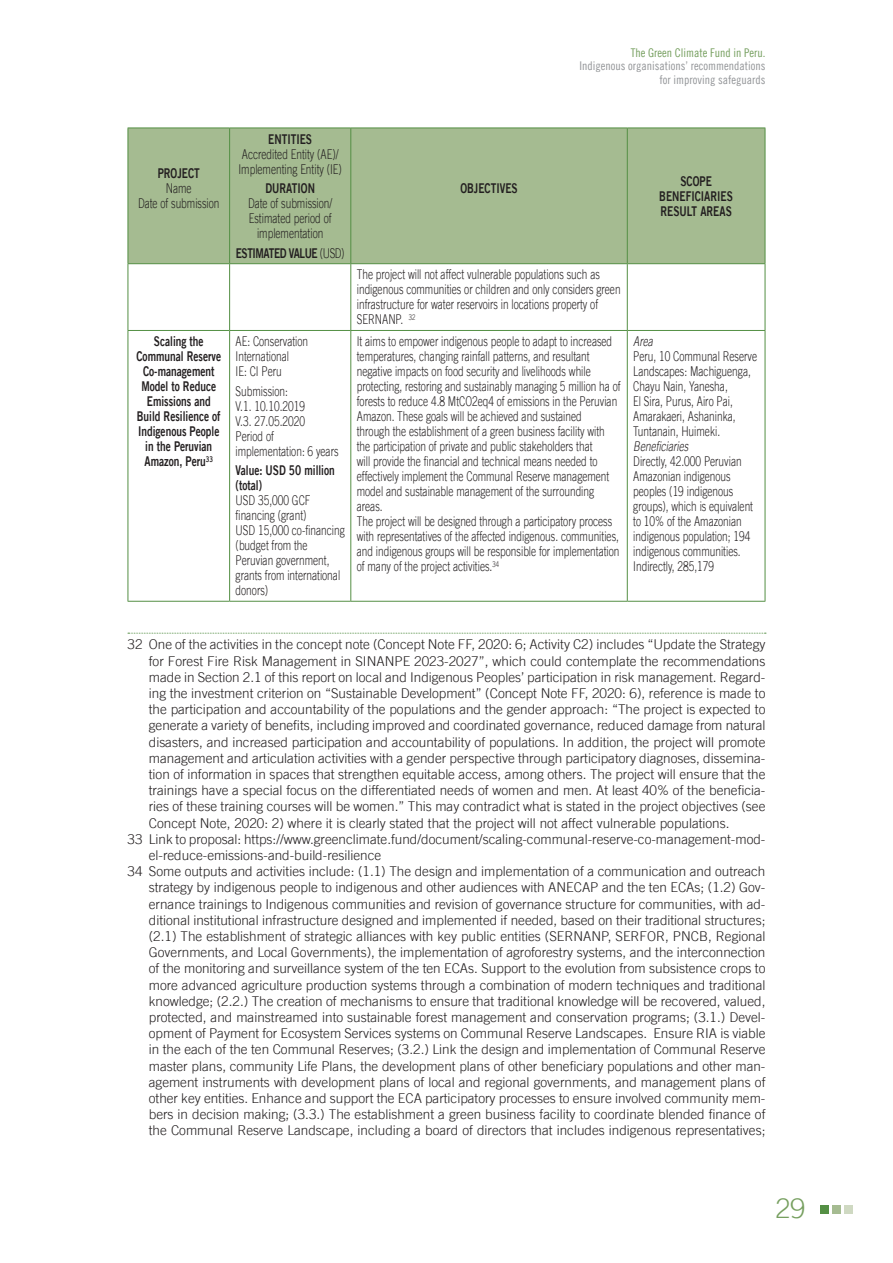
<style>
.page{position:relative;width:893px;height:1263px;background:#fff}
.page>*{position:absolute;margin:0;border:0;box-sizing:border-box;transform-origin:0 0}
.t1{font:300 27px "Trade Gothic LT";color:#769f5f}
.Pie_nota{font:300 13.5px/16.2px "Trade Gothic LT";color:#231f20;text-align:justify}
.Pie_nota-2{font:300 13.5px/15px "Trade Gothic LT";color:#231f20;scale:.75 1}
.t2{font:13.5px/15px "Trade Gothic LT Bold Two";color:#231f20;text-align:center;scale:.75 1}
.t3{font:13.5px "Trade Gothic LT Bold Two";letter-spacing:-.04em;color:#231f20;scale:.75 1}
.t4{font:italic 300 13.5px "Trade Gothic LT";color:#231f20;scale:.75 1}
.t5{font:12px/13.5px "Trade Gothic LT Cond Eighteen";color:#939598;text-align:right}
.t6{font:12px "Trade Gothic LT Cond Eighteen";color:#769f5f}
.s1{font-family:"Trade Gothic LT";font-weight:300}
</style>
<div class="page">
<div style="left:821px;top:1205px;width:8px;height:9px;background:#548f44"></div>
<div style="left:832px;top:1205px;width:9px;height:9px;background:#a5bb91"></div>
<div style="left:844px;top:1205px;width:8px;height:9px;background:#cfd9c2"></div>
<div style="left:129px;top:129px;width:636px;height:134px;background:#a5bb91"></div>
<hr style="left:128px;top:128px;width:102px;height:1px;background:#548f44">
<hr style="left:128px;top:128px;width:1px;height:135px;background:#548f44">
<hr style="left:230px;top:128px;width:121px;height:1px;background:#548f44">
<hr style="left:229px;top:128px;width:1px;height:135px;background:#548f44">
<hr style="left:351px;top:128px;width:276px;height:1px;background:#548f44">
<hr style="left:350px;top:128px;width:1px;height:135px;background:#548f44">
<hr style="left:627px;top:128px;width:138px;height:1px;background:#548f44">
<hr style="left:627px;top:128px;width:1px;height:135px;background:#548f44">
<hr style="left:765px;top:128px;width:1px;height:135px;background:#548f44">
<hr style="left:128px;top:263px;width:102px;height:1px;background:#548f44">
<hr style="left:230px;top:263px;width:121px;height:1px;background:#548f44">
<hr style="left:351px;top:263px;width:276px;height:1px;background:#548f44">
<hr style="left:627px;top:263px;width:138px;height:1px;background:#548f44">
<hr style="left:128px;top:264px;width:1px;height:66px;background:#548f44">
<hr style="left:229px;top:264px;width:1px;height:66px;background:#548f44">
<hr style="left:350px;top:264px;width:1px;height:66px;background:#548f44">
<hr style="left:627px;top:264px;width:1px;height:66px;background:#548f44">
<hr style="left:765px;top:264px;width:1px;height:66px;background:#548f44">
<hr style="left:128px;top:331px;width:1px;height:270px;background:#548f44">
<hr style="left:229px;top:331px;width:1px;height:270px;background:#548f44">
<hr style="left:350px;top:331px;width:1px;height:270px;background:#548f44">
<hr style="left:627px;top:331px;width:1px;height:270px;background:#548f44">
<hr style="left:765px;top:331px;width:1px;height:270px;background:#548f44">
<hr style="left:128px;top:330px;width:102px;height:1px;background:#548f44">
<hr style="left:230px;top:330px;width:121px;height:1px;background:#548f44">
<hr style="left:351px;top:330px;width:276px;height:1px;background:#548f44">
<hr style="left:627px;top:330px;width:138px;height:1px;background:#548f44">
<hr style="left:128px;top:601px;width:102px;height:1px;background:#548f44">
<hr style="left:230px;top:601px;width:121px;height:1px;background:#548f44">
<hr style="left:351px;top:601px;width:276px;height:1px;background:#548f44">
<hr style="left:627px;top:601px;width:138px;height:1px;background:#548f44">
<svg style="left:128px;top:633px;width:638px;height:1px"></svg>
<p class="t6" style="left:631px;top:45px;width:136px">The Green Climate Fund in Peru.</p>
<p class="t5" style="left:579px;top:59px;width:187px">Indigenous organisations’ recommendations for improving safeguards</p>
<p class="t2" style="left:158px;top:166px;width:58px">PROJECT</p>
<p class="Pie_nota-2" style="left:166px;top:181px;width:36px">Name</p>
<p class="Pie_nota-2" style="left:138px;top:196px;width:110px">Date of submission</p>
<p class="t2" style="left:268px;top:131px;width:60px">ENTITIES</p>
<p class="Pie_nota-2" style="left:238px;top:146px;width:140px">Accredited Entity (AE)/<br>Implementing Entity (IE)</p>
<p class="t2" style="left:265px;top:181px;width:68px">DURATION</p>
<p class="Pie_nota-2" style="left:248px;top:196px;width:114px">Date of submission/</p>
<p class="Pie_nota-2" style="left:249px;top:211px;width:112px;text-align:center">Estimated period of implementation</p>
<p class="t3" style="left:236px;top:244px;width:147px">ESTIMATED VALUE <span class="s1">(USD)</span></p>
<p class="t2" style="left:136px;top:334px;width:114px">Scaling the<br>Communal Reserve<br>Co-management<br>Model to Reduce<br>Emissions and<br>Build Resilience of<br>Indigenous People in the Peruvian<br>Amazon, Peru<sup>33</sup></p>
<p class="Pie_nota-2" style="left:236px;top:334px;width:98px">AE: Conservation<br>International</p>
<p class="Pie_nota-2" style="left:236px;top:364px;width:63px">IE: CI Peru</p>
<p class="Pie_nota-2" style="left:236px;top:383px;width:71px">Submission:</p>
<p class="Pie_nota-2" style="left:236px;top:398px;width:94px">V.1. 10.10.2019</p>
<p class="Pie_nota-2" style="left:236px;top:413px;width:94px">V.3. 27.05.2020</p>
<p class="Pie_nota-2" style="left:236px;top:428px;width:139px">Period of implementation: 6 years</p>
<p class="t2" style="left:236px;top:463px;width:134px;text-align:left">Value: USD 50 million (total)</p>
<p class="Pie_nota-2" style="left:236px;top:493px;width:101px">USD 35,000 GCF financing (grant)</p>
<p class="Pie_nota-2" style="left:236px;top:523px;width:147px">USD 15,000 co-financing (budget from the<br>Peruvian government, grants from international donors)</p>
<p class="t2" style="left:460px;top:181px;width:78px">OBJECTIVES</p>
<p class="Pie_nota-2" style="left:357px;top:267px;width:353px">The project will not affect vulnerable populations such as indigenous communities or children and only considers green infrastructure for water reservoirs in locations property of SERNANP. <sup>32</sup></p>
<p class="Pie_nota-2" style="left:357px;top:334px;width:353px">It aims to empower indigenous people to adapt to increased temperatures, changing rainfall patterns, and resultant negative impacts on food security and livelihoods while protecting, restoring and sustainably managing 5 million ha of forests to reduce 4.8 MtCO2eq4 of emissions in the Peruvian Amazon. These goals will be achieved and sustained<br>through the establishment of a green business facility with the participation of private and public stakeholders that<br>will provide the financial and technical means needed to effectively implement the Communal Reserve management model and sustainable management of the surrounding areas.</p>
<p class="Pie_nota-2" style="left:357px;top:514px;width:352px">The project will be designed through a participatory process with representatives of the affected indigenous. communities, and indigenous groups will be responsible for implementation of many of the project activities.<sup>34</sup></p>
<p class="t2" style="left:680px;top:173px;width:43px">SCOPE</p>
<p class="t2" style="left:659px;top:188px;width:100px">BENEFICIARIES</p>
<p class="t2" style="left:660px;top:203px;width:97px">RESULT AREAS</p>
<p class="t4" style="left:633px;top:333px;width:28px">Area</p>
<p class="Pie_nota-2" style="left:633px;top:349px;width:167px">Peru, 10 Communal Reserve<br>Landscapes: Machiguenga,<br>Chayu Nain, Yanesha,<br>El Sira, Purus, Airo Pai,<br>Amarakaeri, Ashaninka,<br>Tuntanain, Huimeki.</p>
<p class="t4" style="left:633px;top:438px;width:75px">Beneficiaries</p>
<p class="Pie_nota-2" style="left:633px;top:454px;width:161px">Directly, 42.000 Peruvian<br>Amazonian indigenous peoples (19 indigenous groups), which is equivalent to 10% of the Amazonian indigenous population; 194 indigenous communities.</p>
<p class="Pie_nota-2" style="left:633px;top:559px;width:109px">Indirectly, 285,179</p>
<p class="Pie_nota" style="left:149px;top:636px;width:618px;text-indent:-21px">32 One of the activities in the concept note (Concept Note FF, 2020: 6; Activity C2) includes “Update the Strategy for Forest Fire Risk Management in SINANPE 2023-2027”, which could contemplate the recommendations made in Section 2.1 of this report on local and Indigenous Peoples’ participation in risk management. Regard&shy;ing the investment criterion on “Sustainable Development” (Concept Note FF, 2020: 6), reference is made to the participation and accountability of the populations and the gender approach: “The project is expected to generate a variety of benefits, including improved and coordinated governance, reduced damage from natural disasters, and increased participation and accountability of populations. In addition, the project will promote management and articulation activities with a gender perspective through participatory diagnoses, dissemina&shy;tion of information in spaces that strengthen equitable access, among others. The project will ensure that the trainings have a special focus on the differentiated needs of women and men. At least 40% of the beneficia&shy;ries of these training courses will be women.” This may contradict what is stated in the project objectives (see Concept Note, 2020: 2) where it is clearly stated that the project will not affect vulnerable populations.</p>
<p class="Pie_nota" style="left:149px;top:831px;width:618px;text-indent:-21px">33 Link to proposal: https://www.greenclimate.fund/document/scaling-communal-reserve-co-management-mod&shy;el-reduce-emissions-and-build-resilience</p>
<p class="Pie_nota" style="left:149px;top:863px;width:618px;text-indent:-21px">34 Some outputs and activities include: (1.1) The design and implementation of a communication and outreach strategy by indigenous people to indigenous and other audiences with ANECAP and the ten ECAs; (1.2) Gov&shy;ernance trainings to Indigenous communities and revision of governance structure for communities, with ad&shy;ditional institutional infrastructure designed and implemented if needed, based on their traditional structures; (2.1) The establishment of strategic alliances with key public entities (SERNANP, SERFOR, PNCB, Regional Governments, and Local Governments), the implementation of agroforestry systems, and the interconnection of the monitoring and surveillance system of the ten ECAs. Support to the evolution from subsistence crops to more advanced agriculture production systems through a combination of modern techniques and traditional knowledge; (2.2.) The creation of mechanisms to ensure that traditional knowledge will be recovered, valued, protected, and mainstreamed into sustainable forest management and conservation programs; (3.1.) Devel&shy;opment of Payment for Ecosystem Services systems on Communal Reserve Landscapes. Ensure RIA is viable in the each of the ten Communal Reserves; (3.2.) Link the design and implementation of Communal Reserve master plans, community Life Plans, the development plans of other beneficiary populations and other man&shy;agement instruments with development plans of local and regional governments, and management plans of other key entities. Enhance and support the ECA participatory processes to ensure involved community mem&shy;bers in decision making; (3.3.) The establishment a green business facility to coordinate blended finance of the Communal Reserve Landscape, including a board of directors that includes indigenous representatives;</p>
<h1 class="t1" style="left:775px;top:1192px;width:32px">29</h1>
</div>
